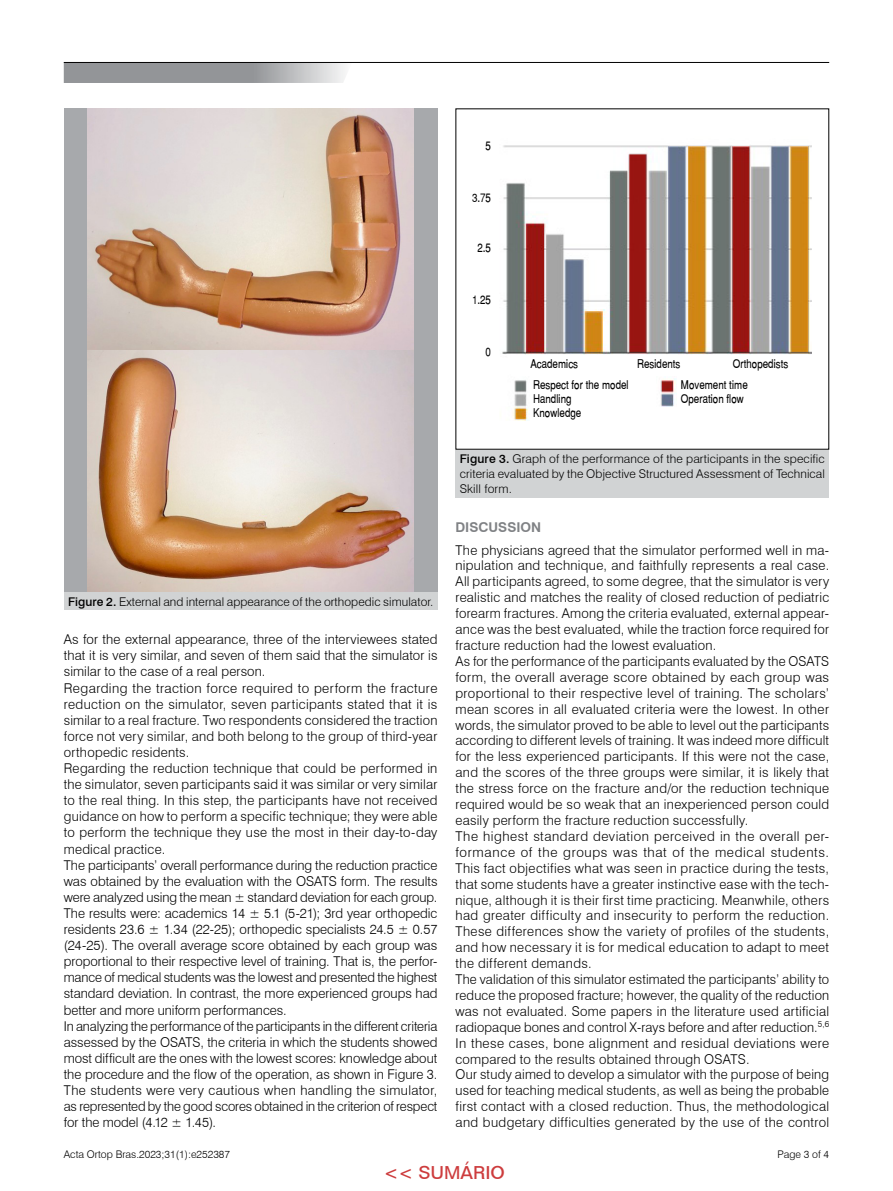
<style>
.page{position:relative;width:893px;height:1191px;background:#fff}
.page>*{position:absolute;margin:0;border:0;box-sizing:border-box;transform-origin:0 0}
.t1{font:500 18px "Folio BT";color:#cd3c3d}
.t2{font:300 13.5px/15.9px "Swiss 721 BT";letter-spacing:.015em;color:#000}
.t3{font:700 13.5px "Swiss 721 BT";color:#808285}
.t4{font:300 12px/15px "Swiss 721 BT";letter-spacing:.005em;color:#000;text-align:justify}
.t5{font:12px/13px "Helvetica Narrow";color:#000}
.t6{font:300 10.5px "Swiss 721 BT";color:#000}
.s1{font-weight:500}
</style>
<div class="page">
<svg style="left:64px;top:63px;width:281px;height:20px;background:#a2a4a7"></svg>
<hr style="left:64px;top:62px;width:765px;height:1px;background:#000">
<div style="left:64px;top:108px;width:373px;height:243px;background:#a7a9ac"></div>
<img style="left:88px;top:108px;width:325px;height:243px">
<svg style="left:64px;top:351px;width:373px;height:241px;background:#d0b6a4"></svg>
<div style="left:64px;top:592px;width:373px;height:18px;background:#d1d3d4"></div>
<img style="left:502px;top:145px;width:309px;height:275px">
<div style="left:511px;top:355px;width:308px;height:21px;background:#fff"></div>
<div style="left:530px;top:376px;width:126px;height:56px;background:#fff"></div>
<div style="left:677px;top:376px;width:132px;height:56px;background:#fff"></div>
<div style="left:455px;top:450px;width:374px;height:47px;background:#d1d3d4"></div>
<p class="t5" style="left:486px;top:139px;width:7px">5</p>
<p class="t5" style="left:472px;top:191px;width:21px">3.75</p>
<p class="t5" style="left:477px;top:241px;width:15px">2.5</p>
<p class="t5" style="left:472px;top:293px;width:21px">1.25</p>
<p class="t5" style="left:486px;top:345px;width:7px">0</p>
<p class="t5" style="left:530px;top:357px;width:49px">Academics</p>
<p class="t5" style="left:637px;top:357px;width:45px">Residents</p>
<p class="t5" style="left:733px;top:357px;width:57px">Orthopedists</p>
<p class="t5" style="left:533px;top:378px;width:97px">Respect for the model<br>Handling</p>
<p class="t5" style="left:533px;top:406px;width:50px">Knowledge</p>
<p class="t5" style="left:681px;top:378px;width:68px;line-height:13.8px">Movement time<br>Operation flow</p>
<p class="t4" style="left:68px;top:594px;width:367px"><span class="s1">Figure 2.</span> External and internal appearance of the orthopedic simulator.</p>
<p class="t2" style="left:64px;top:631px;width:375px">As for the external appearance, three of the interviewees stated that it is very similar, and seven of them said that the simulator is similar to the case of a real person.<br>Regarding the traction force required to perform the fracture reduction on the simulator, seven participants stated that it is similar to a real fracture. Two respondents considered the traction force not very similar, and both belong to the group of third-year orthopedic residents.<br>Regarding the reduction technique that could be performed in the simulator, seven participants said it was similar or very similar to the real thing. In this step, the participants have not received guidance on how to perform a specific technique; they were able to perform the technique they use the most in their day-to-day medical practice.<br>The participants’ overall performance during the reduction practice was obtained by the evaluation with the OSATS form. The results were analyzed using the mean ± standard deviation for each group.<br>The results were: academics 14 ± 5.1 (5-21); 3rd year orthopedic residents 23.6 ± 1.34 (22-25); orthopedic specialists 24.5 ± 0.57 (24-25). The overall average score obtained by each group was proportional to their respective level of training. That is, the perfor&shy;mance of medical students was the lowest and presented the highest standard deviation. In contrast, the more experienced groups had better and more uniform performances.<br>In analyzing the performance of the participants in the different criteria assessed by the OSATS, the criteria in which the students showed most difficult are the ones with the lowest scores: knowledge about the procedure and the flow of the operation, as shown in Figure 3.<br>The students were very cautious when handling the simulator, as represented by the good scores obtained in the criterion of respect for the model (4.12 ± 1.45).</p>
<p class="t6" style="left:64px;top:1147px;width:168px">Acta Ortop Bras.2023;31(1):e252387</p>
<p class="t4" style="left:460px;top:451px;width:367px"><span class="s1">Figure 3.</span> Graph of the performance of the participants in the specific criteria evaluated by the Objective Structured Assessment of Technical Skill form.</p>
<p class="t3" style="left:455px;top:519px;width:87px">DISCUSSION</p>
<p class="t2" style="left:455px;top:542px;width:375px">The physicians agreed that the simulator performed well in ma&shy;nipulation and technique, and faithfully represents a real case.<br>All participants agreed, to some degree, that the simulator is very realistic and matches the reality of closed reduction of pediatric forearm fractures. Among the criteria evaluated, external appear&shy;ance was the best evaluated, while the traction force required for fracture reduction had the lowest evaluation.<br>As for the performance of the participants evaluated by the OSATS form, the overall average score obtained by each group was proportional to their respective level of training. The scholars’ mean scores in all evaluated criteria were the lowest. In other words, the simulator proved to be able to level out the participants according to different levels of training. It was indeed more difficult for the less experienced participants. If this were not the case, and the scores of the three groups were similar, it is likely that the stress force on the fracture and/or the reduction technique required would be so weak that an inexperienced person could easily perform the fracture reduction successfully.<br>The highest standard deviation perceived in the overall per&shy;formance of the groups was that of the medical students.<br>This fact objectifies what was seen in practice during the tests, that some students have a greater instinctive ease with the tech&shy;nique, although it is their first time practicing. Meanwhile, others had greater difficulty and insecurity to perform the reduction.<br>These differences show the variety of profiles of the students, and how necessary it is for medical education to adapt to meet the different demands.<br>The validation of this simulator estimated the participants’ ability to reduce the proposed fracture; however, the quality of the reduction was not evaluated. Some papers in the literature used artificial radiopaque bones and control X-rays before and after reduction.<sup>5,6<br></sup>In these cases, bone alignment and residual deviations were compared to the results obtained through OSATS.<br>Our study aimed to develop a simulator with the purpose of being used for teaching medical students, as well as being the probable first contact with a closed reduction. Thus, the methodological and budgetary difficulties generated by the use of the control</p>
<p class="t6" style="left:778px;top:1147px;width:53px">Page 3 of 4</p>
<h1 class="t1" style="left:384px;top:1162px;width:123px">&lt;&lt; SUMÁRIO</h1>
</div>
